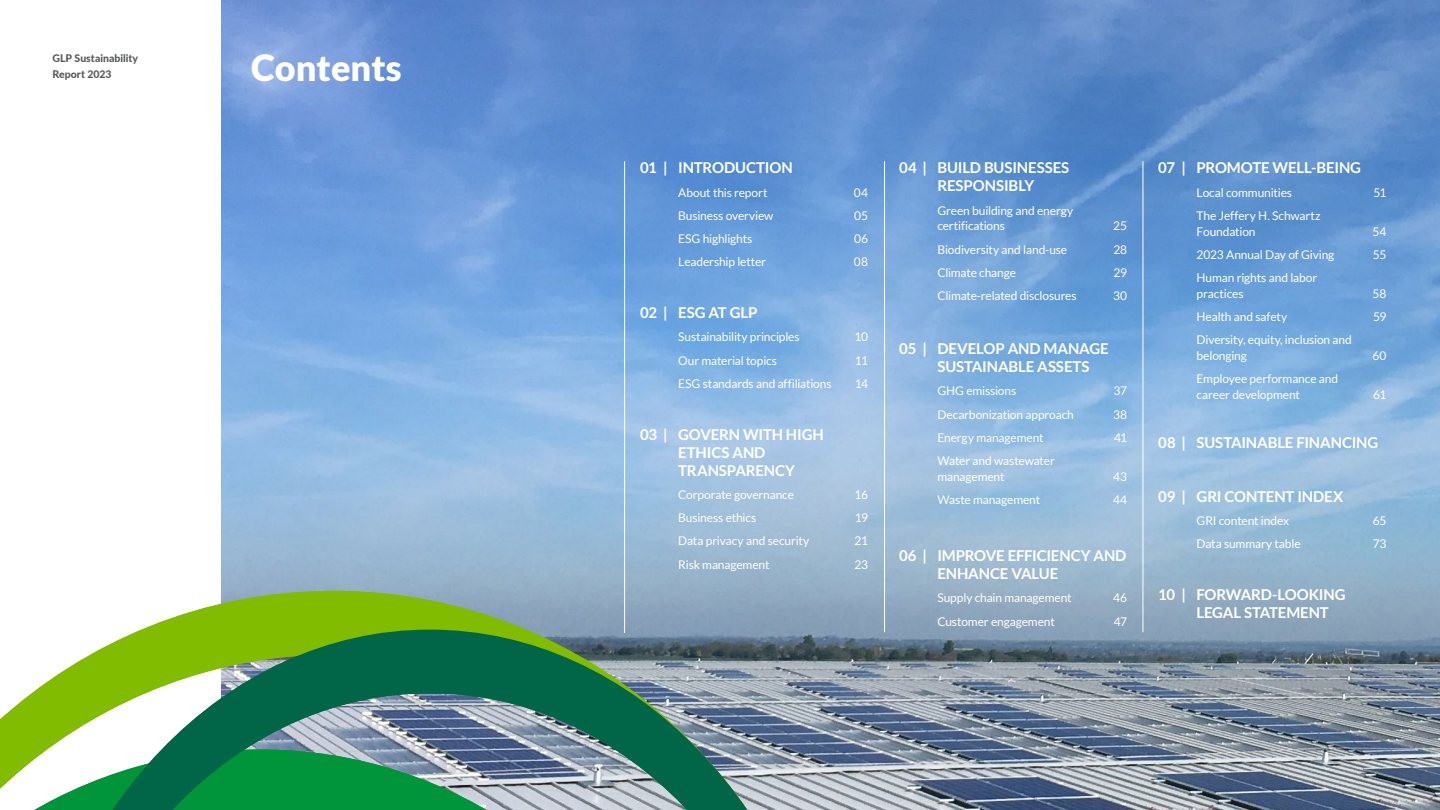
<style>
.page{position:relative;width:1440px;height:810px;background:#fff}
.page>*{position:absolute;margin:0;border:0;box-sizing:border-box;transform-origin:0 0}
.t1{font:900 36px "Lato";color:#fff}
.t2{font:700 15px/18px "Lato";letter-spacing:-.01em;color:#fff}
.t3{font:12px/15.8px "Lato";letter-spacing:-.01em;color:#fff}
.t4{font:800 10.5px/16.5px "Lato";color:#555759}
</style>
<div class="page">
<img style="left:221px;top:0;width:1219px;height:810px">
<hr style="left:884px;top:161px;width:1px;height:471px;background:#fff">
<hr style="left:624px;top:161px;width:1px;height:472px;background:#fff">
<hr style="left:1143px;top:161px;width:1px;height:471px;background:#fff">
<svg style="left:0;top:591px;width:768px;height:198px"></svg>
<svg style="left:21px;top:630px;width:747px;height:180px;background:#619a76"></svg>
<p class="t4" style="left:52px;top:49px;width:87px">GLP Sustainability<br>Report 2023</p>
<h1 class="t1" style="left:251px;top:47px;width:152px">Contents</h1>
<p class="t2" style="left:640px;top:159px;width:154px">01 | INTRODUCTION</p>
<p class="t3" style="left:678px;top:184px;width:91px">About this report</p>
<p class="t3" style="left:854px;top:184px;width:16px">04</p>
<p class="t3" style="left:678px;top:208px;width:97px">Business overview</p>
<p class="t3" style="left:854px;top:208px;width:15px">05</p>
<p class="t3" style="left:678px;top:231px;width:76px">ESG highlights</p>
<p class="t3" style="left:854px;top:231px;width:15px">06</p>
<p class="t3" style="left:678px;top:254px;width:89px">Leadership letter</p>
<p class="t3" style="left:854px;top:254px;width:16px">08</p>
<p class="t2" style="left:640px;top:303px;width:119px">02 | ESG AT GLP</p>
<p class="t3" style="left:678px;top:329px;width:123px">Sustainability principles</p>
<p class="t3" style="left:855px;top:329px;width:15px">10</p>
<p class="t3" style="left:678px;top:352px;width:100px">Our material topics</p>
<p class="t3" style="left:855px;top:352px;width:15px">11</p>
<p class="t3" style="left:678px;top:376px;width:155px">ESG standards and affiliations</p>
<p class="t3" style="left:855px;top:376px;width:15px">14</p>
<p class="t2" style="left:678px;top:425px;width:147px;text-indent:-38px">03 | GOVERN WITH HIGH<br>ETHICS AND<br>TRANSPARENCY</p>
<p class="t3" style="left:678px;top:487px;width:117px">Corporate governance</p>
<p class="t3" style="left:854px;top:487px;width:15px">16</p>
<p class="t3" style="left:678px;top:510px;width:80px">Business ethics</p>
<p class="t3" style="left:855px;top:510px;width:15px">19</p>
<p class="t3" style="left:678px;top:533px;width:133px">Data privacy and security</p>
<p class="t3" style="left:855px;top:533px;width:15px">21</p>
<p class="t3" style="left:678px;top:556px;width:93px">Risk management</p>
<p class="t3" style="left:854px;top:556px;width:15px">23</p>
<p class="t2" style="left:899px;top:159px;width:172px;text-align:center">04 | BUILD BUSINESSES<br>RESPONSIBLY</p>
<p class="t3" style="left:937px;top:202px;width:137px">Green building and energy certifications</p>
<p class="t3" style="left:1113px;top:218px;width:15px">25</p>
<p class="t3" style="left:937px;top:241px;width:131px">Biodiversity and land-use</p>
<p class="t3" style="left:1113px;top:241px;width:15px">28</p>
<p class="t3" style="left:937px;top:265px;width:80px">Climate change</p>
<p class="t3" style="left:1114px;top:265px;width:15px">29</p>
<p class="t3" style="left:937px;top:288px;width:141px">Climate-related disclosures</p>
<p class="t3" style="left:1113px;top:288px;width:16px">30</p>
<p class="t2" style="left:937px;top:339px;width:173px;text-indent:-38px">05 | DEVELOP AND MANAGE<br>SUSTAINABLE ASSETS</p>
<p class="t3" style="left:937px;top:383px;width:80px">GHG emissions</p>
<p class="t3" style="left:1114px;top:383px;width:15px">37</p>
<p class="t3" style="left:937px;top:406px;width:138px">Decarbonization approach</p>
<p class="t3" style="left:1113px;top:406px;width:16px">38</p>
<p class="t3" style="left:937px;top:430px;width:108px">Energy management</p>
<p class="t3" style="left:1114px;top:430px;width:15px">41</p>
<p class="t3" style="left:937px;top:453px;width:119px">Water and wastewater management</p>
<p class="t3" style="left:1113px;top:468px;width:15px">43</p>
<p class="t3" style="left:937px;top:492px;width:104px">Waste management</p>
<p class="t3" style="left:1113px;top:492px;width:16px">44</p>
<p class="t2" style="left:937px;top:546px;width:191px;text-indent:-38px">06 | IMPROVE EFFICIENCY AND<br>ENHANCE VALUE</p>
<p class="t3" style="left:937px;top:590px;width:136px">Supply chain management</p>
<p class="t3" style="left:1113px;top:590px;width:16px">46</p>
<p class="t3" style="left:937px;top:613px;width:119px">Customer engagement</p>
<p class="t3" style="left:1114px;top:613px;width:15px">47</p>
<p class="t2" style="left:1158px;top:159px;width:204px">07 | PROMOTE WELL-BEING</p>
<p class="t3" style="left:1197px;top:184px;width:97px">Local communities</p>
<p class="t3" style="left:1373px;top:184px;width:14px">51</p>
<p class="t3" style="left:1197px;top:208px;width:126px">The Jeffery H. Schwartz<br>Foundation</p>
<p class="t3" style="left:1372px;top:223px;width:15px">54</p>
<p class="t3" style="left:1197px;top:247px;width:139px">2023 Annual Day of Giving</p>
<p class="t3" style="left:1373px;top:247px;width:15px">55</p>
<p class="t3" style="left:1197px;top:270px;width:122px">Human rights and labor practices</p>
<p class="t3" style="left:1373px;top:285px;width:15px">58</p>
<p class="t3" style="left:1197px;top:309px;width:92px">Health and safety</p>
<p class="t3" style="left:1373px;top:309px;width:15px">59</p>
<p class="t3" style="left:1197px;top:332px;width:157px">Diversity, equity, inclusion and belonging</p>
<p class="t3" style="left:1372px;top:348px;width:15px">60</p>
<p class="t3" style="left:1197px;top:371px;width:143px">Employee performance and career development</p>
<p class="t3" style="left:1373px;top:387px;width:15px">61</p>
<p class="t2" style="left:1158px;top:433px;width:222px">08 | SUSTAINABLE FINANCING</p>
<p class="t2" style="left:1158px;top:487px;width:186px">09 | GRI CONTENT INDEX</p>
<p class="t3" style="left:1197px;top:513px;width:94px">GRI content index</p>
<p class="t3" style="left:1373px;top:513px;width:15px">65</p>
<p class="t3" style="left:1197px;top:536px;width:106px">Data summary table</p>
<p class="t3" style="left:1373px;top:536px;width:15px">73</p>
<p class="t2" style="left:1197px;top:585px;width:151px;text-indent:-38px">10 | FORWARD-LOOKING<br>LEGAL STATEMENT</p>
</div>
